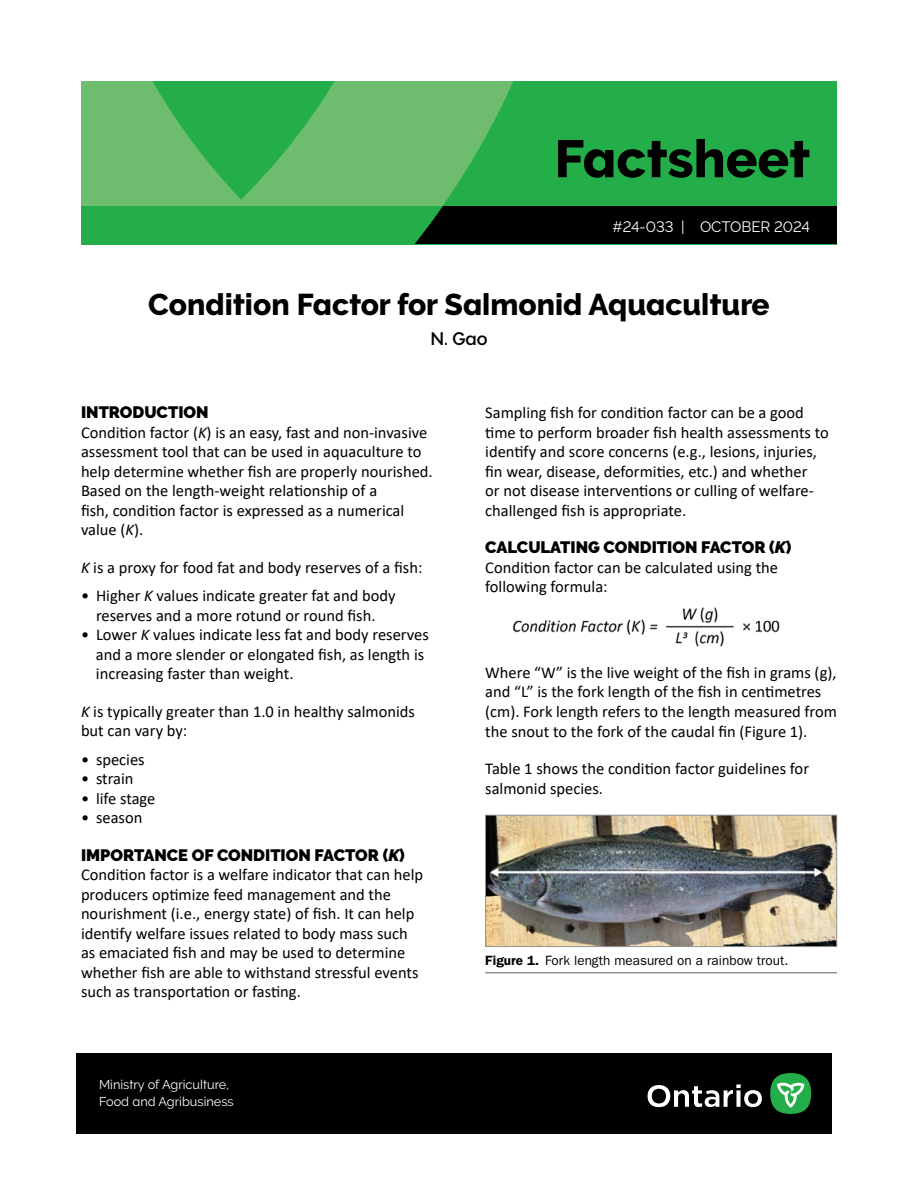
<style>
.page{position:relative;width:918px;height:1188px;background:#fff}
.page>*{position:absolute;margin:0;border:0;box-sizing:border-box;transform-origin:0 0}
.page_one_Title_-_ENGLISH{font:800 52.5px "Raleway";color:#000}
.t1{font:800 30px "Raleway";color:#000}
.Author{font:600 18px "Raleway";color:#000}
.BT{font:16.5px/19.5px "Calibri";color:#000}
.BT_before_list{font:16.5px/19.5px "Calibri";color:#000}
.Heading_1{font:900 16.5px "Raleway";color:#000}
.Agdex{font:15px "Raleway";color:#fff}
.Figure_caption_w_rule{font:13.5px "ITC Franklin Gothic Std";color:#000}
.Title_-_ministry{font:12.75px/16.5px "Raleway";color:#fff}
.s1{font-style:italic}
.s2{font-weight:600}
</style>
<div class="page">
<div style="left:76px;top:1053px;width:756px;height:81px;background:#000"></div>
<div style="left:770px;top:1073px;width:41px;height:41px;background:#23ae49;border-radius:50%"></div>
<svg style="left:777px;top:1082px;width:27px;height:26px"></svg>
<svg style="left:648px;top:1085px;width:114px;height:22px"></svg>
<div style="left:81px;top:81px;width:756px;height:163px;background:#23ae49"></div>
<svg style="left:81px;top:81px;width:514px;height:126px;fill:#6ebd6f"></svg>
<div style="left:405px;top:207px;width:432px;height:37px;background:#000"></div>
<svg style="left:405px;top:207px;width:37px;height:37px"></svg>
<hr style="left:485px;top:972px;width:352px;height:1px;background:#58595b">
<img style="left:512px;top:607px;width:268px;height:40px">
<img style="left:487px;top:817px;width:348px;height:128px">
<div style="left:485px;top:815px;width:352px;height:132px;border:1px solid #939598"></div>
<h1 class="page_one_Title_-_ENGLISH" style="left:555px;top:129px;width:257px">Factsheet</h1>
<p class="Agdex" style="left:612px;top:219px;width:199px">#24-033 | OCTOBER 2024</p>
<h1 class="t1" style="left:148px;top:287px;width:623px">Condition Factor for Salmonid Aquaculture</h1>
<p class="Author" style="left:430px;top:328px;width:59px">N. Gao</p>
<h2 class="Heading_1" style="left:81px;top:403px;width:129px">INTRODUCTION</h2>
<p class="BT" style="left:81px;top:422px;width:353px">Condition factor (<span class="s1">K</span>) is an easy, fast and non-invasive assessment tool that can be used in aquaculture to help determine whether fish are properly nourished.<br>Based on the length-weight relationship of a<br>fish, condition factor is expressed as a numerical value (<span class="s1">K</span>).</p>
<p class="BT_before_list" style="left:81px;top:557px;width:343px"><span class="s1">K</span> is a proxy for food fat and body reserves of a fish:</p>
<p class="BT" style="left:81px;top:586px;width:316px;text-align:center">• Higher <span class="s1">K</span> values indicate greater fat and body reserves and a more rotund or round fish.</p>
<p class="BT" style="left:96px;top:625px;width:334px;text-indent:-15px">• Lower <span class="s1">K</span> values indicate less fat and body reserves and a more slender or elongated fish, as length is increasing faster than weight.</p>
<p class="BT_before_list" style="left:81px;top:701px;width:336px"><span class="s1">K</span> is typically greater than 1.0 in healthy salmonids but can vary by:</p>
<p class="BT" style="left:81px;top:749px;width:65px">• species</p>
<p class="BT" style="left:81px;top:769px;width:54px">• strain</p>
<p class="BT" style="left:81px;top:788px;width:76px">• life stage</p>
<p class="BT" style="left:81px;top:808px;width:63px">• season</p>
<h2 class="Heading_1" style="left:81px;top:845px;width:325px">IMPORTANCE OF CONDITION FACTOR (<span class="s1">K</span>)</h2>
<p class="BT" style="left:81px;top:865px;width:344px">Condition factor is a welfare indicator that can help producers optimize feed management and the nourishment (i.e., energy state) of fish. It can help identify welfare issues related to body mass such as emaciated fish and may be used to determine whether fish are able to withstand stressful events such as transportation or fasting.</p>
<h1 class="Title_-_ministry" style="left:99px;top:1076px;width:136px">Ministry of Agriculture,<br>Food and Agribusiness</h1>
<p class="BT" style="left:485px;top:403px;width:345px">Sampling fish for condition factor can be a good time to perform broader fish health assessments to identify and score concerns (e.g., lesions, injuries, fin wear, disease, deformities, etc.) and whether<br>or not disease interventions or culling of welfare&shy;challenged fish is appropriate.</p>
<h2 class="Heading_1" style="left:485px;top:538px;width:308px">CALCULATING CONDITION FACTOR (<span class="s1">K</span>)</h2>
<p class="BT_before_list" style="left:485px;top:557px;width:294px">Condition factor can be calculated using the following formula:</p>
<p class="BT" style="left:485px;top:662px;width:353px">Where “W” is the live weight of the fish in grams (g), and “L” is the fork length of the fish in centimetres (cm). Fork length refers to the length measured from the snout to the fork of the caudal fin (Figure 1).</p>
<p class="BT" style="left:485px;top:758px;width:325px">Table 1 shows the condition factor guidelines for salmonid species.</p>
<p class="Figure_caption_w_rule" style="left:485px;top:953px;width:305px"><span class="s2">Figure 1.</span> Fork length measured on a rainbow trout.</p>
</div>
